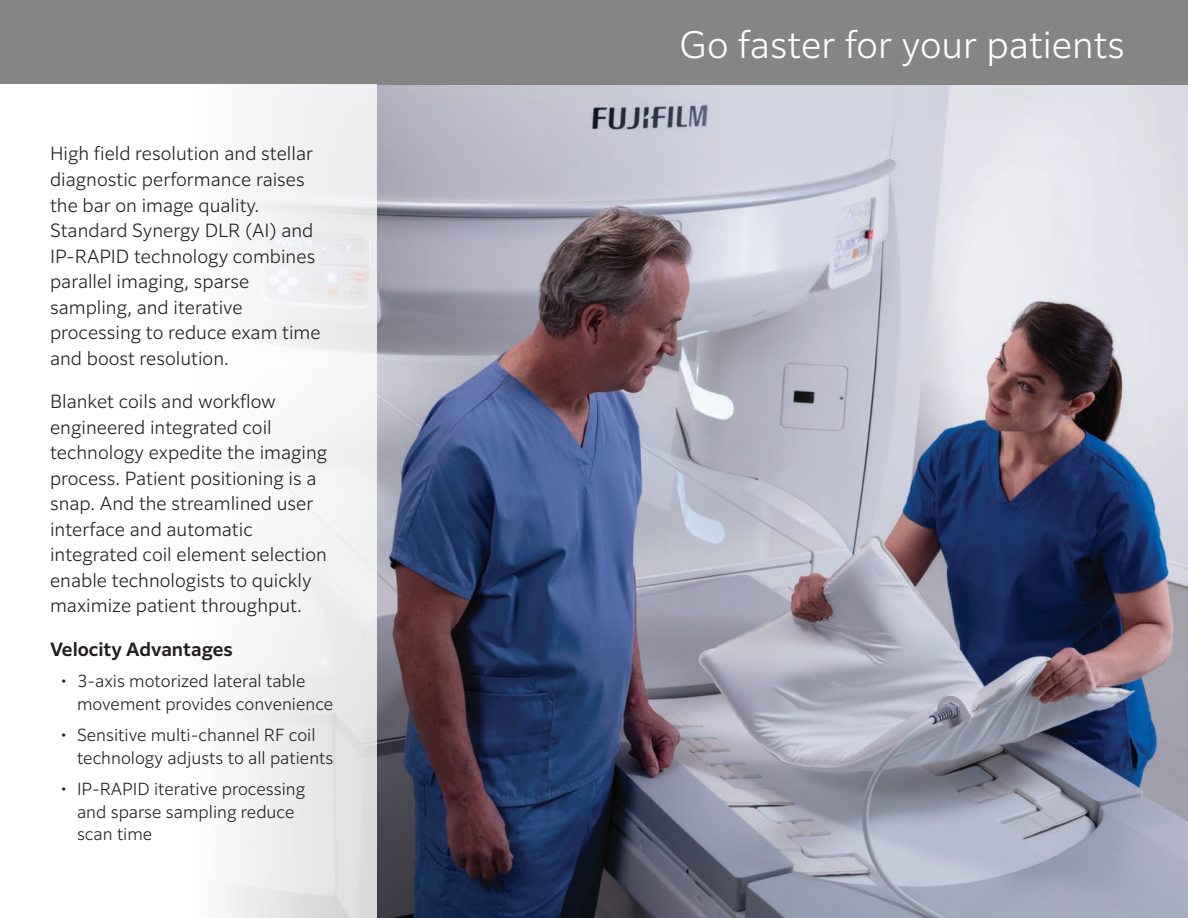
<style>
.page{position:relative;width:1188px;height:918px;background:#fff}
.page>*{position:absolute;margin:0;border:0;box-sizing:border-box;transform-origin:0 0}
.t1{font:300 36px "Clarimo UDPE";color:#fff}
.t2{font:300 18px/25.5px "Clarimo UDPE";color:#231f20}
.t3{font:600 18px "Clarimo UDPE";color:#231f20}
.t4{font:300 16.5px/22.5px "Clarimo UDPE";color:#231f20}
</style>
<div class="page">
<img style="left:376px;top:84px;width:812px;height:834px">
<div style="left:0;top:0;width:1188px;height:84px;background:#858585"></div>
<div style="left:0;top:84px;width:376px;height:834px;background:linear-gradient(to right,#fff,#ededee)"></div>
<p class="t2" style="left:50px;top:140px;width:272px">High field resolution and stellar diagnostic performance raises the bar on image quality.<br>Standard Synergy DLR (AI) and<br>IP-RAPID technology combines parallel imaging, sparse sampling, and iterative processing to reduce exam time and boost resolution.</p>
<p class="t2" style="left:50px;top:387px;width:279px">Blanket coils and workflow engineered integrated coil technology expedite the imaging process. Patient positioning is a snap. And the streamlined user interface and automatic integrated coil element selection enable technologists to quickly maximize patient throughput.</p>
<p class="t3" style="left:50px;top:634px;width:184px">Velocity Advantages</p>
<p class="t4" style="left:77px;top:668px;width:258px;text-indent:-16px">• 3-axis motorized lateral table movement provides convenience</p>
<p class="t4" style="left:77px;top:722px;width:258px;text-indent:-16px">• Sensitive multi-channel RF coil technology adjusts to all patients</p>
<p class="t4" style="left:77px;top:776px;width:230px;text-indent:-16px">• IP-RAPID iterative processing and sparse sampling reduce scan time</p>
<h1 class="t1" style="left:680px;top:17px;width:447px">Go faster for your patients</h1>
</div>
